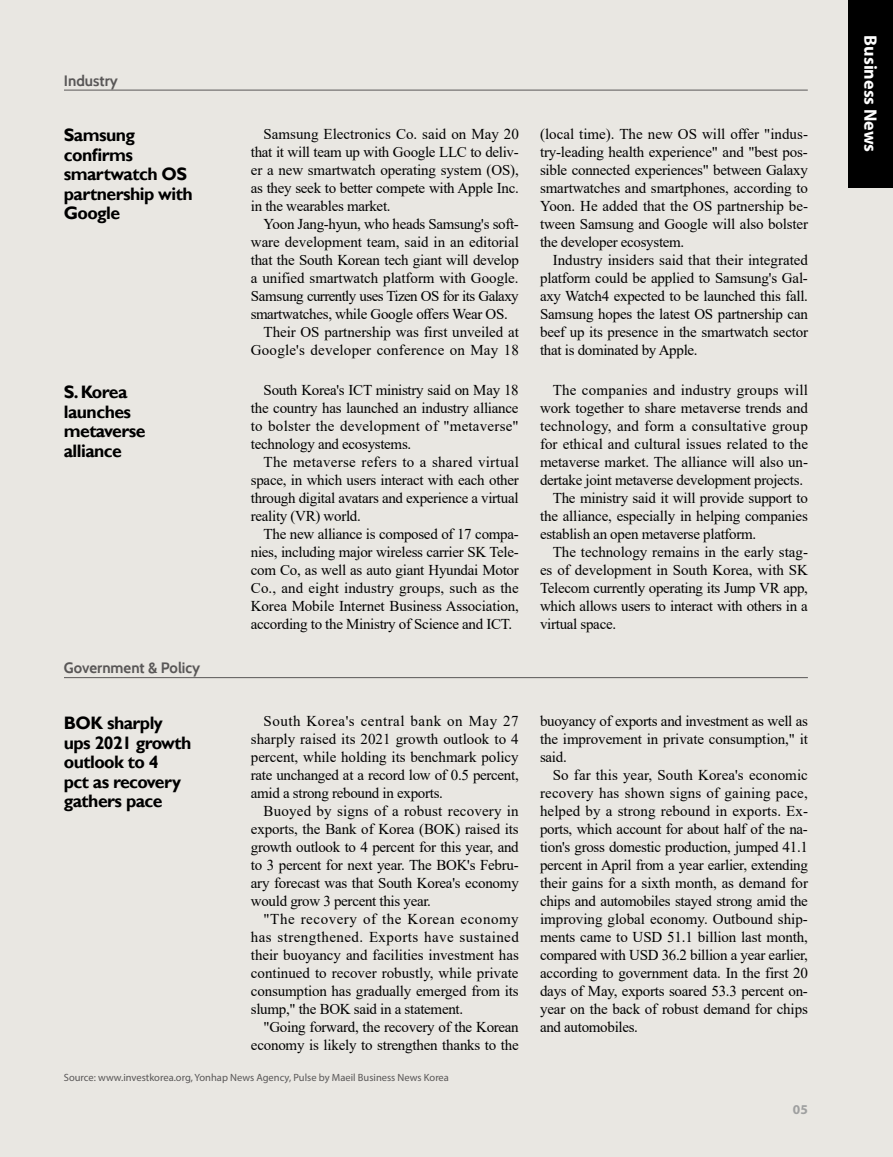
<style>
.page{position:relative;width:893px;height:1157px;background:#e9e7e2}
.page>*{position:absolute;margin:0;border:0;box-sizing:border-box;transform-origin:0 0}
.t1{font:700 18px/19.5px "Gill Sans";letter-spacing:-.03em;color:#000}
.t2{font:700 18px "Myriad Pro";color:#fff}
.t3{font:15px/18px "Times New Roman";letter-spacing:-.02em;color:#000;text-align:justify}
.t4{font:15px "Times New Roman";letter-spacing:.015em;color:#000}
.t5{font:15px "Times New Roman";color:#000}
.t6{font:15px "Times New Roman";letter-spacing:-.04em;color:#000}
.t7{font:700 15px "Cabin";color:#595757}
.t8{font:700 13.5px "Myriad Pro";color:#9fa0a0}
.t9{font:10.5px "Myriad Pro";color:#595757}
</style>
<div class="page">
<hr style="left:64px;top:90px;width:744px;height:1px;background:#595757">
<hr style="left:64px;top:677px;width:744px;height:1px;background:#595757">
<div style="left:849px;top:0;width:44px;height:187px;background:#000"></div>
<p class="t7" style="left:64px;top:71px;width:55px">Industry</p>
<p class="t1" style="left:64px;top:126px;width:130px">Samsung confirms smartwatch OS partnership with<br>Google</p>
<p class="t1" style="left:64px;top:383px;width:83px">S. Korea launches metaverse alliance</p>
<p class="t7" style="left:64px;top:659px;width:138px">Government &amp; Policy</p>
<p class="t1" style="left:64px;top:713px;width:129px">BOK sharply ups 2021 growth outlook to 4<br>pct as recovery gathers pace</p>
<p class="t3" style="left:251px;top:124px;width:269px;text-indent:13px">Samsung Electronics Co. said on May 20 that it will team up with Google LLC to deliv&shy;er a new smartwatch operating system (OS), as they seek to better compete with Apple Inc. in the wearables market.</p>
<p class="t3" style="left:264px;top:214px;width:257px">Yoon Jang-hyun, who heads Samsung's soft-</p>
<p class="t3" style="left:251px;top:232px;width:269px">ware development team, said in an editorial</p>
<p class="t3" style="left:251px;top:250px;width:269px">that the South Korean tech giant will develop</p>
<p class="t3" style="left:251px;top:268px;width:269px">a unified smartwatch platform with Google.</p>
<p class="t6" style="left:251px;top:285px;width:269px">Samsung currently uses Tizen OS for its Galaxy</p>
<p class="t3" style="left:251px;top:304px;width:259px">smartwatches, while Google offers Wear OS.</p>
<p class="t3" style="left:264px;top:322px;width:257px">Their OS partnership was first unveiled at</p>
<p class="t4" style="left:251px;top:339px;width:269px">Google's developer conference on May 18</p>
<p class="t3" style="left:251px;top:381px;width:269px;text-indent:13px">South Korea's ICT ministry said on May 18 the country has launched an industry alliance to bolster the development of "metaverse" technology and ecosystems.</p>
<p class="t3" style="left:251px;top:453px;width:269px;text-indent:13px">The metaverse refers to a shared virtual space, in which users interact with each other through digital avatars and experience a virtual reality (VR) world.</p>
<p class="t3" style="left:251px;top:525px;width:269px;text-indent:13px">The new alliance is composed of 17 compa&shy;nies, including major wireless carrier SK Tele&shy;com Co, as well as auto giant Hyundai Motor Co., and eight industry groups, such as the Korea Mobile Internet Business Association, according to the Ministry of Science and ICT.</p>
<p class="t3" style="left:251px;top:712px;width:269px;text-indent:13px">South Korea's central bank on May 27 sharply raised its 2021 growth outlook to 4 percent, while holding its benchmark policy rate unchanged at a record low of 0.5 percent, amid a strong rebound in exports.</p>
<p class="t3" style="left:251px;top:802px;width:269px;text-indent:13px">Buoyed by signs of a robust recovery in exports, the Bank of Korea (BOK) raised its growth outlook to 4 percent for this year, and to 3 percent for next year. The BOK's Febru&shy;ary forecast was that South Korea's economy would grow 3 percent this year.</p>
<p class="t3" style="left:251px;top:910px;width:269px;text-indent:13px">"The recovery of the Korean economy has strengthened. Exports have sustained their buoyancy and facilities investment has continued to recover robustly, while private consumption has gradually emerged from its slump," the BOK said in a statement.</p>
<p class="t3" style="left:251px;top:1018px;width:269px;text-align:right">"Going forward, the recovery of the Korean economy is likely to strengthen thanks to the</p>
<p class="t9" style="left:64px;top:1070px;width:387px">Source: www.investkorea.org, Yonhap News Agency, Pulse by Maeil Business News Korea</p>
<p class="t3" style="left:540px;top:124px;width:269px">(local time). The new OS will offer "indus&shy;try-leading health experience" and "best pos&shy;sible connected experiences" between Galaxy smartwatches and smartphones, according to Yoon. He added that the OS partnership be&shy;tween Samsung and Google will also bolster the developer ecosystem.</p>
<p class="t3" style="left:540px;top:250px;width:269px;text-indent:13px">Industry insiders said that their integrated platform could be applied to Samsung's Gal&shy;axy Watch4 expected to be launched this fall.<br>Samsung hopes the latest OS partnership can beef up its presence in the smartwatch sector that is dominated by Apple.</p>
<p class="t4" style="left:553px;top:380px;width:257px">The companies and industry groups will</p>
<p class="t3" style="left:540px;top:399px;width:269px">work together to share metaverse trends and</p>
<p class="t4" style="left:540px;top:416px;width:269px">technology, and form a consultative group</p>
<p class="t5" style="left:540px;top:434px;width:269px">for ethical and cultural issues related to the</p>
<p class="t3" style="left:540px;top:453px;width:269px">metaverse market. The alliance will also un-</p>
<p class="t3" style="left:540px;top:471px;width:264px">dertake joint metaverse development projects.</p>
<p class="t3" style="left:553px;top:489px;width:257px">The ministry said it will provide support to</p>
<p class="t3" style="left:540px;top:507px;width:269px">the alliance, especially in helping companies</p>
<p class="t3" style="left:540px;top:525px;width:218px">establish an open metaverse platform.</p>
<p class="t5" style="left:553px;top:542px;width:257px">The technology remains in the early stag-</p>
<p class="t3" style="left:540px;top:561px;width:269px">es of development in South Korea, with SK</p>
<p class="t3" style="left:540px;top:579px;width:269px">Telecom currently operating its Jump VR app,</p>
<p class="t3" style="left:540px;top:597px;width:269px">which allows users to interact with others in a</p>
<p class="t3" style="left:540px;top:615px;width:78px">virtual space.</p>
<p class="t3" style="left:540px;top:712px;width:269px">buoyancy of exports and investment as well as the improvement in private consumption," it said.</p>
<p class="t3" style="left:540px;top:766px;width:269px;text-indent:13px">So far this year, South Korea's economic recovery has shown signs of gaining pace, helped by a strong rebound in exports. Ex&shy;ports, which account for about half of the na&shy;tion's gross domestic production, jumped 41.1 percent in April from a year earlier, extending their gains for a sixth month, as demand for chips and automobiles stayed strong amid the improving global economy. Outbound ship&shy;ments came to USD 51.1 billion last month, compared with USD 36.2 billion a year earlier, according to government data. In the first 20 days of May, exports soared 53.3 percent on&shy;year on the back of robust demand for chips and automobiles.</p>
<p class="t8" style="left:793px;top:1100px;width:16px">05</p>
<p class="t2" style="left:882px;top:35px;width:118px;rotate:90deg">Business News</p>
</div>
